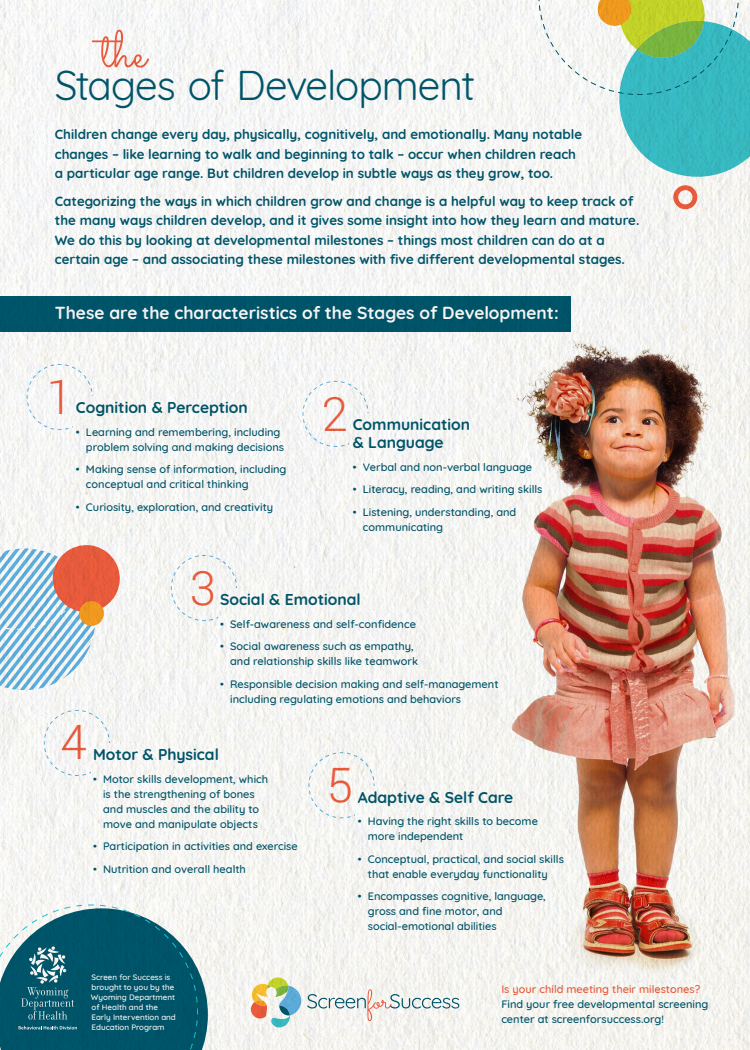
<style>
.page{position:relative;width:750px;height:1050px;background:#fff}
.page>*{position:absolute;margin:0;border:0;box-sizing:border-box;transform-origin:0 0}
.t1{font:52.25px "Sacramento";color:#f15f3f}
.t2{font:300 47.5px "Roboto";color:#f15f3f}
.t3{font:40.55px "Quicksand";letter-spacing:-.025em;color:#00586e}
.t4{font:700 17.4px "Quicksand";color:#fff}
.t5{font:700 15.65px/18px "Quicksand";color:#00586e}
.t6{font:700 13.35px/19.4px "Quicksand";color:#00586e}
.t7{font:500 11px/15px "Quicksand";color:#00586e}
.t8{font:500 11px "Quicksand";color:#f15f3f}
.t9{font:500 8px/10px "Quicksand";color:#fff}
</style>
<div class="page">
<img style="left:0;top:0;width:750px;height:1050px">
<h1 class="t1" style="left:101px;top:18px;width:47px">the</h1>
<h3 class="t3" style="left:55px;top:54px;width:422px">Stages of Development</h3>
<p class="t6" style="left:55px;top:124px;width:529px">Children change every day, physically, cognitively, and emotionally. Many notable changes – like learning to walk and beginning to talk – occur when children reach a particular age range. But children develop in subtle ways as they grow, too.</p>
<p class="t6" style="left:55px;top:190px;width:586px">Categorizing the ways in which children grow and change is a helpful way to keep track of the many ways children develop, and it gives some insight into how they learn and mature.<br>We do this by looking at developmental milestones – things most children can do at a certain age – and associating these milestones with five different developmental stages.</p>
<h3 class="t4" style="left:55px;top:299px;width:505px">These are the characteristics of the Stages of Development:</h3>
<h2 class="t2" style="left:47px;top:364px;width:28px">1</h2>
<h3 class="t5" style="left:76px;top:397px;width:173px">Cognition &amp; Perception</h3>
<p class="t7" style="left:86px;top:423px;width:200px;text-indent:-10px">• Learning and remembering, including problem solving and making decisions</p>
<p class="t7" style="left:86px;top:461px;width:202px;text-indent:-10px">• Making sense of information, including conceptual and critical thinking</p>
<p class="t7" style="left:76px;top:498px;width:199px">• Curiosity, exploration, and creativity</p>
<h2 class="t2" style="left:322px;top:381px;width:28px">2</h2>
<h3 class="t5" style="left:353px;top:414px;width:119px">Communication &amp; Language</h3>
<p class="t7" style="left:353px;top:458px;width:181px">• Verbal and non-verbal language</p>
<p class="t7" style="left:353px;top:481px;width:191px">• Literacy, reading, and writing skills</p>
<p class="t7" style="left:363px;top:503px;width:155px;text-indent:-10px">• Listening, understanding, and communicating</p>
<h2 class="t2" style="left:190px;top:555px;width:28px">3</h2>
<h3 class="t5" style="left:220px;top:589px;width:142px">Social &amp; Emotional</h3>
<p class="t7" style="left:220px;top:615px;width:197px">• Self-awareness and self-confidence</p>
<p class="t7" style="left:230px;top:638px;width:190px;text-indent:-10px">• Social awareness such as empathy, and relationship skills like teamwork</p>
<p class="t7" style="left:230px;top:675px;width:270px;text-indent:-10px">• Responsible decision making and self-management including regulating emotions and behaviors</p>
<h2 class="t2" style="left:61px;top:709px;width:28px">4</h2>
<h3 class="t5" style="left:93px;top:744px;width:127px">Motor &amp; Physical</h3>
<p class="t7" style="left:93px;top:770px;width:177px;text-align:center">• Motor skills development, which is the strengthening of bones<br>and muscles and the ability to move and manipulate objects</p>
<p class="t7" style="left:93px;top:838px;width:206px">• Participation in activities and exercise</p>
<p class="t7" style="left:93px;top:860px;width:154px">• Nutrition and overall health</p>
<h2 class="t2" style="left:327px;top:752px;width:28px">5</h2>
<h3 class="t5" style="left:358px;top:787px;width:157px">Adaptive &amp; Self Care</h3>
<p class="t7" style="left:368px;top:813px;width:172px;text-indent:-10px">• Having the right skills to become more independent</p>
<p class="t7" style="left:358px;top:850px;width:208px;text-align:center">• Conceptual, practical, and social skills that enable everyday functionality</p>
<p class="t7" style="left:368px;top:888px;width:180px;text-indent:-10px">• Encompasses cognitive, language, gross and fine motor, and social-emotional abilities</p>
<p class="t9" style="left:91px;top:971px;width:86px">Screen for Success is brought to you by the<br>Wyoming Department of Health and the<br>Early Intervention and<br>Education Program</p>
<p class="t8" style="left:501px;top:980px;width:200px">Is your child meeting their milestones?</p>
<p class="t7" style="left:501px;top:996px;width:209px">Find your free developmental screening center at screenforsuccess.org!</p>
</div>
